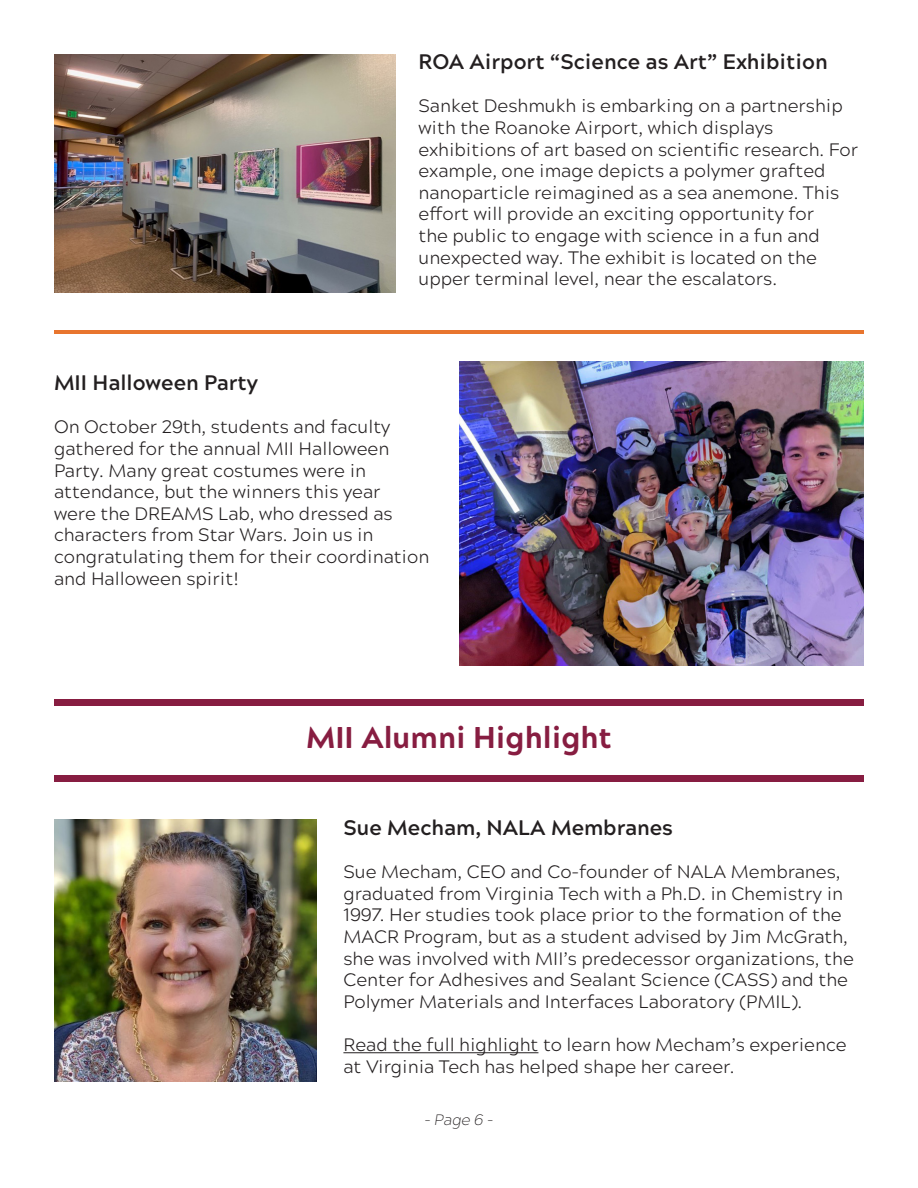
<style>
.page{position:relative;width:918px;height:1188px;background:#fff}
.page>*{position:absolute;margin:0;border:0;box-sizing:border-box;transform-origin:0 0}
.t1{font:800 30px "Acherus Grotesque";color:#871d41}
.t2{font:700 21px "Acherus Grotesque";color:#231f20}
.t3{font:300 18px/21.6px "Acherus Grotesque";color:#231f20}
.t4{font:italic 200 15px "Acherus Grotesque";color:#231f20}
</style>
<div class="page">
<img style="left:54px;top:54px;width:341px;height:239px">
<hr style="left:54px;top:330px;width:810px;height:3px;background:#e8752e">
<img style="left:459px;top:362px;width:405px;height:303px">
<div style="left:54px;top:699px;width:810px;height:7px;background:#871d41"></div>
<div style="left:54px;top:775px;width:810px;height:6px;background:#871d41"></div>
<img style="left:54px;top:820px;width:262px;height:262px">
<hr style="left:343px;top:1052px;width:195px;height:1px;background:#231f20">
<p class="t2" style="left:418px;top:44px;width:411px">ROA Airport “Science as Art” Exhibition</p>
<p class="t3" style="left:419px;top:94px;width:441px">Sanket Deshmukh is embarking on a partnership with the Roanoke Airport, which displays exhibitions of art based on scientific research. For example, one image depicts a polymer grafted nanoparticle reimagined as a sea anemone. This effort will provide an exciting opportunity for<br>the public to engage with science in a fun and unexpected way. The exhibit is located on the upper terminal level, near the escalators.</p>
<p class="t2" style="left:54px;top:365px;width:205px">MII Halloween Party</p>
<p class="t3" style="left:54px;top:415px;width:377px">On October 29th, students and faculty gathered for the annual MII Halloween Party. Many great costumes were in attendance, but the winners this year<br>were the DREAMS Lab, who dressed as characters from Star Wars. Join us in congratulating them for their coordination and Halloween spirit!</p>
<p class="t1" style="left:306px;top:712px;width:307px">MII Alumni Highlight</p>
<p class="t2" style="left:343px;top:810px;width:331px">Sue Mecham, NALA Membranes</p>
<p class="t3" style="left:343px;top:860px;width:512px">Sue Mecham, CEO and Co-founder of NALA Membranes, graduated from Virginia Tech with a Ph.D. in Chemistry in 1997. Her studies took place prior to the formation of the MACR Program, but as a student advised by Jim McGrath, she was involved with MII’s predecessor organizations, the Center for Adhesives and Sealant Science (CASS) and the Polymer Materials and Interfaces Laboratory (PMIL).</p>
<p class="t3" style="left:343px;top:1033px;width:505px">Read the full highlight to learn how Mecham’s experience at Virginia Tech has helped shape her career.</p>
<p class="t4" style="left:424px;top:1108px;width:71px">- Page 6 -</p>
</div>
